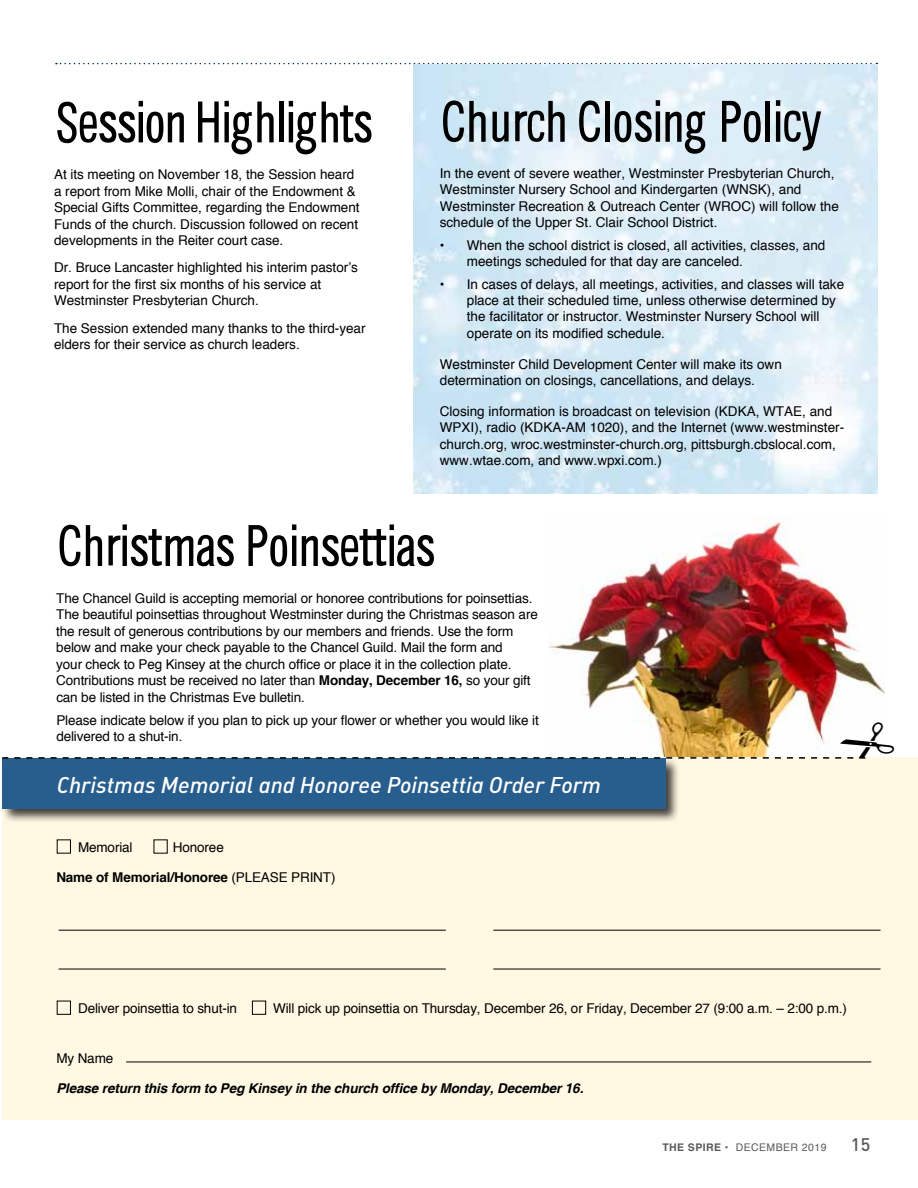
<style>
.page{position:relative;width:918px;height:1188px;background:#fff}
.page>*{position:absolute;margin:0;border:0;box-sizing:border-box;transform-origin:0 0}
.t1{font:54px "CHANL Plain";letter-spacing:-.03em;color:#000}
.t2{font:22.5px "DIN Medium Italic Alt";color:#fff}
.t3{font:500 18px "DIN Pro";color:#58595b}
.t4{font:13.5px/16.5px "Helvetica";color:#000}
.t5{font:italic 700 13.5px "Helvetica";letter-spacing:-.01em;color:#000}
.t6{font:700 13.5px "Helvetica";letter-spacing:-.01em;color:#000}
.t7{font:10.5px "Helvetica";letter-spacing:.04em;color:#58595b}
.t8{font:700 10.5px "Helvetica";color:#58595b}
.s1{font-weight:700}
.s2{font-weight:400}
</style>
<div class="page">
<svg style="left:56px;top:63px;width:821px;height:1px"></svg>
<img style="left:549px;top:520px;width:335px;height:202px">
<div style="left:2px;top:757px;width:916px;height:363px;background:#fff8e3"></div>
<div style="left:57px;top:1001px;width:14px;height:14px;border:1px solid #000"></div>
<div style="left:252px;top:1001px;width:14px;height:14px;border:1px solid #000"></div>
<hr style="left:59px;top:930px;width:387px;height:1px;background:#000">
<hr style="left:59px;top:969px;width:387px;height:1px;background:#000">
<hr style="left:126px;top:1062px;width:745px;height:1px;background:#000">
<hr style="left:493px;top:930px;width:388px;height:1px;background:#000">
<hr style="left:493px;top:969px;width:388px;height:1px;background:#000">
<div style="left:1px;top:757px;width:680px;height:67px;background:#000;opacity:.75"></div>
<div style="left:2px;top:759px;width:663px;height:50px;background:#285e8e"></div>
<svg style="left:2px;top:722px;width:864px;height:37px"></svg>
<h1 class="t1" style="left:54px;top:93px;width:321px">Session Highlights</h1>
<p class="t4" style="left:54px;top:166px;width:307px">At its meeting on November 18, the Session heard a report from Mike Molli, chair of the Endowment &amp; Special Gifts Committee, regarding the Endowment Funds of the church. Discussion followed on recent developments in the Reiter court case.</p>
<p class="t4" style="left:54px;top:259px;width:305px">Dr. Bruce Lancaster highlighted his interim pastor’s report for the first six months of his service at<br>Westminster Presbyterian Church.</p>
<p class="t4" style="left:54px;top:319px;width:313px">The Session extended many thanks to the third-year elders for their service as church leaders.</p>
<h1 class="t1" style="left:440px;top:92px;width:384px">Church Closing Policy</h1>
<p class="t4" style="left:440px;top:165px;width:401px">In the event of severe weather, Westminster Presbyterian Church, Westminster Nursery School and Kindergarten (WNSK), and Westminster Recreation &amp; Outreach Center (WROC) will follow the schedule of the Upper St. Clair School District.</p>
<p class="t4" style="left:467px;top:237px;width:360px;text-indent:-27px">• When the school district is closed, all activities, classes, and meetings scheduled for that day are canceled.</p>
<p class="t4" style="left:467px;top:276px;width:379px;text-indent:-27px">• In cases of delays, all meetings, activities, and classes will take place at their scheduled time, unless otherwise determined by the facilitator or instructor. Westminster Nursery School will operate on its modified schedule.</p>
<p class="t4" style="left:440px;top:356px;width:344px">Westminster Child Development Center will make its own determination on closings, cancellations, and delays.</p>
<p class="t4" style="left:440px;top:403px;width:406px">Closing information is broadcast on television (KDKA, WTAE, and WPXI), radio (KDKA-AM 1020), and the Internet (www.westminster&shy;church.org, wroc.westminster-church.org, pittsburgh.cbslocal.com, www.wtae.com, and www.wpxi.com.)</p>
<h1 class="t1" style="left:56px;top:516px;width:381px">Christmas Poinsettias</h1>
<p class="t4" style="left:56px;top:589px;width:483px">The Chancel Guild is accepting memorial or honoree contributions for poinsettias.<br>The beautiful poinsettias throughout Westminster during the Christmas season are the result of generous contributions by our members and friends. Use the form below and make your check payable to the Chancel Guild. Mail the form and<br>your check to Peg Kinsey at the church office or place it in the collection plate.<br>Contributions must be received no later than <span class="s1">Monday, December 16,</span> so your gift can be listed in the Christmas Eve bulletin.</p>
<p class="t4" style="left:56px;top:712px;width:484px">Please indicate below if you plan to pick up your flower or whether you would like it delivered to a shut-in.</p>
<h2 class="t2" style="left:57px;top:771px;width:546px">Christmas Memorial and Honoree Poinsettia Order Form</h2>
<p class="t4" style="left:78px;top:839px;width:56px">Memorial</p>
<p class="t4" style="left:173px;top:839px;width:52px">Honoree</p>
<p class="t6" style="left:56px;top:869px;width:281px">Name of Memorial/Honoree <span class="s2">(PLEASE PRINT)</span></p>
<p class="t4" style="left:78px;top:1000px;width:161px">Deliver poinsettia to shut-in</p>
<p class="t4" style="left:273px;top:1000px;width:575px">Will pick up poinsettia on Thursday, December 26, or Friday, December 27 (9:00 a.m. – 2:00 p.m.)</p>
<p class="t4" style="left:56px;top:1050px;width:58px">My Name</p>
<p class="t5" style="left:56px;top:1080px;width:529px">Please return this form to Peg Kinsey in the church office by Monday, December 16.</p>
<p class="t8" style="left:662px;top:1141px;width:41px">The Spire</p>
<p class="t7" style="left:725px;top:1141px;width:103px"><span class="s1">•</span> DECEMBER 2019</p>
<h3 class="t3" style="left:851px;top:1132px;width:21px">15</h3>
</div>
